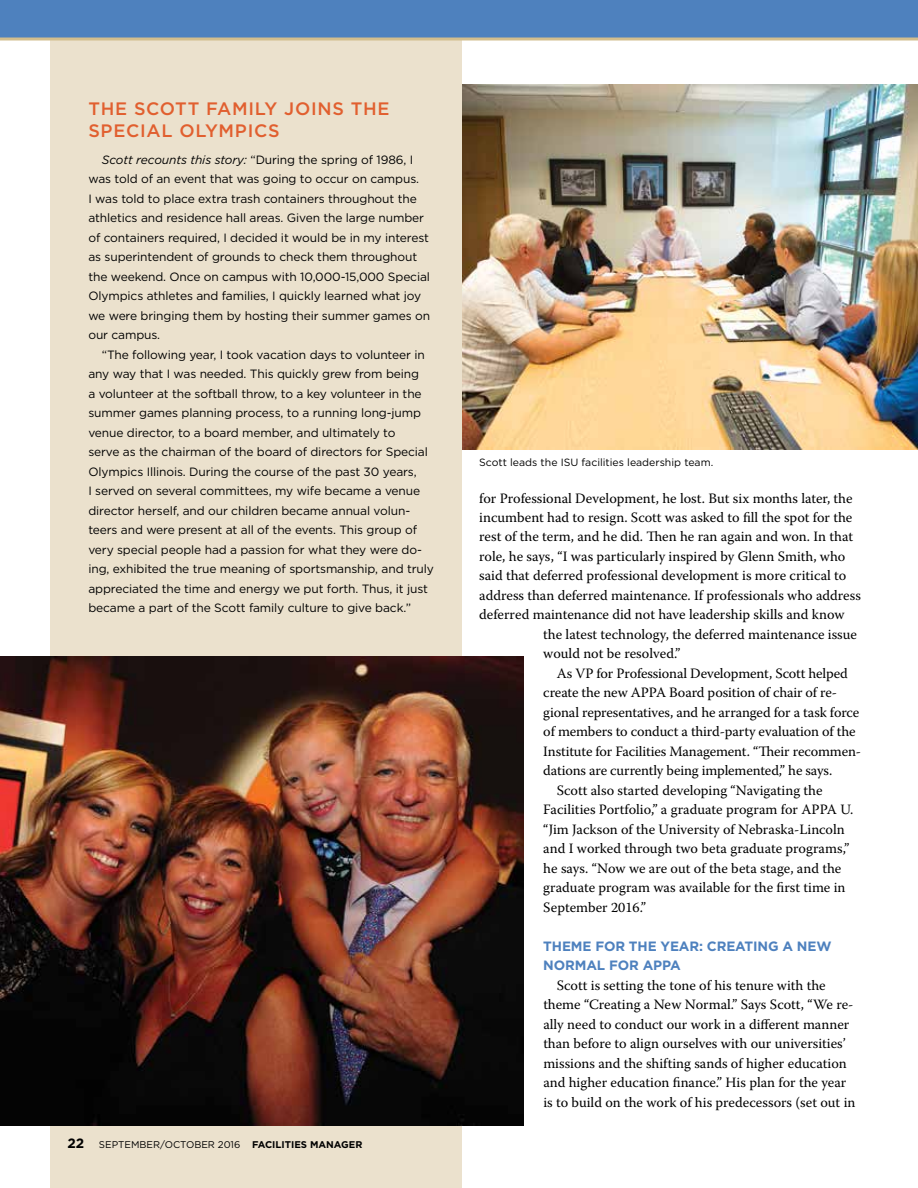
<style>
.page{position:relative;width:918px;height:1188px;background:#fff}
.page>*{position:absolute;margin:0;border:0;box-sizing:border-box;transform-origin:0 0}
.t1{font:500 18px/22.5px "Gotham";letter-spacing:.04em;color:#e15f2f}
.t2{font:14.25px/19.5px "Warnock Pro";color:#000}
.t3{font:700 13.5px/19.5px "Gotham";letter-spacing:-.01em;color:#4e81be}
.t4{font:700 13.5px "Gotham";color:#000}
.t5{font:12px/19.5px "Gotham";letter-spacing:-.01em;color:#000}
.t6{font:10.5px "Gotham";color:#000}
.t7{font:9.75px "Gotham";color:#000}
.s1{font-style:italic}
.s2{font-weight:700}
</style>
<div class="page">
<div style="left:51px;top:5px;width:411px;height:1183px;background:#ebe1cd"></div>
<img style="left:0;top:656px;width:523px;height:470px">
<svg style="left:0;top:0;width:918px;height:40px;background:#5684ba"></svg>
<img style="left:462px;top:84px;width:456px;height:366px">
<p class="t1" style="left:88px;top:97px;width:303px">THE SCOTT FAMILY JOINS THE<br>SPECIAL OLYMPICS</p>
<p class="t5" style="left:88px;top:149px;width:343px;text-indent:14px"><span class="s1">Scott recounts this story:</span> “During the spring of 1986, I was told of an event that was going to occur on campus.<br>I was told to place extra trash containers throughout the athletics and residence hall areas. Given the large number of containers required, I decided it would be in my interest as superintendent of grounds to check them throughout the weekend. Once on campus with 10,000-15,000 Special Olympics athletes and families, I quickly learned what joy we were bringing them by hosting their summer games on our campus.</p>
<p class="t5" style="left:88px;top:344px;width:347px;text-indent:14px">“The following year, I took vacation days to volunteer in any way that I was needed. This quickly grew from being<br>a volunteer at the softball throw, to a key volunteer in the summer games planning process, to a running long-jump venue director, to a board member, and ultimately to<br>serve as the chairman of the board of directors for Special Olympics Illinois. During the course of the past 30 years,<br>I served on several committees, my wife became a venue director herself, and our children became annual volun&shy;teers and were present at all of the events. This group of very special people had a passion for what they were do&shy;ing, exhibited the true meaning of sportsmanship, and truly appreciated the time and energy we put forth. Thus, it just became a part of the Scott family culture to give back.”</p>
<p class="t4" style="left:68px;top:1134px;width:18px">22</p>
<p class="t7" style="left:99px;top:1139px;width:265px">SEPTEMBER/OCTOBER 2016 <span class="s2">FACILITIES MANAGER</span></p>
<p class="t6" style="left:479px;top:456px;width:236px">Scott leads the ISU facilities leadership team.</p>
<p class="t2" style="left:479px;top:488px;width:375px">for Professional Development, he lost. But six months later, the</p>
<p class="t2" style="left:479px;top:507px;width:375px">incumbent had to resign. Scott was asked to fill the spot for the</p>
<p class="t2" style="left:479px;top:527px;width:375px">rest of the term, and he did. Then he ran again and won. In that</p>
<p class="t2" style="left:479px;top:546px;width:368px">role, he says, “I was particularly inspired by Glenn Smith, who</p>
<p class="t2" style="left:479px;top:566px;width:369px">said that deferred professional development is more critical to</p>
<p class="t2" style="left:479px;top:585px;width:383px">address than deferred maintenance. If professionals who address</p>
<p class="t2" style="left:479px;top:605px;width:367px">deferred maintenance did not have leadership skills and know</p>
<p class="t2" style="left:543px;top:624px;width:315px">the latest technology, the deferred maintenance issue</p>
<p class="t2" style="left:543px;top:644px;width:139px">would not be resolved.”</p>
<p class="t2" style="left:557px;top:663px;width:293px">As VP for Professional Development, Scott helped</p>
<p class="t2" style="left:543px;top:683px;width:295px">create the new APPA Board position of chair of re-</p>
<p class="t2" style="left:543px;top:702px;width:317px">gional representatives, and he arranged for a task force</p>
<p class="t2" style="left:543px;top:722px;width:314px">of members to conduct a third-party evaluation of the</p>
<p class="t2" style="left:543px;top:741px;width:319px">Institute for Facilities Management. “Their recommen-</p>
<p class="t2" style="left:543px;top:761px;width:291px">dations are currently being implemented,” he says.</p>
<p class="t2" style="left:557px;top:780px;width:267px">Scott also started developing “Navigating the</p>
<p class="t2" style="left:543px;top:800px;width:312px">Facilities Portfolio,” a graduate program for APPA U.</p>
<p class="t2" style="left:543px;top:819px;width:303px">“Jim Jackson of the University of Nebraska-Lincoln</p>
<p class="t2" style="left:543px;top:839px;width:308px">and I worked through two beta graduate programs,”</p>
<p class="t2" style="left:543px;top:858px;width:300px">he says. “Now we are out of the beta stage, and the</p>
<p class="t2" style="left:543px;top:878px;width:304px">graduate program was available for the first time in</p>
<p class="t2" style="left:543px;top:897px;width:104px">September 2016.”</p>
<p class="t3" style="left:543px;top:936px;width:290px">THEME FOR THE YEAR: CREATING A NEW<br>NORMAL FOR APPA</p>
<p class="t2" style="left:543px;top:975px;width:314px;text-indent:13px">Scott is setting the tone of his tenure with the theme “Creating a New Normal.” Says Scott, “We re&shy;ally need to conduct our work in a different manner than before to align ourselves with our universities’ missions and the shifting sands of higher education and higher education finance.” His plan for the year is to build on the work of his predecessors (set out in</p>
</div>
